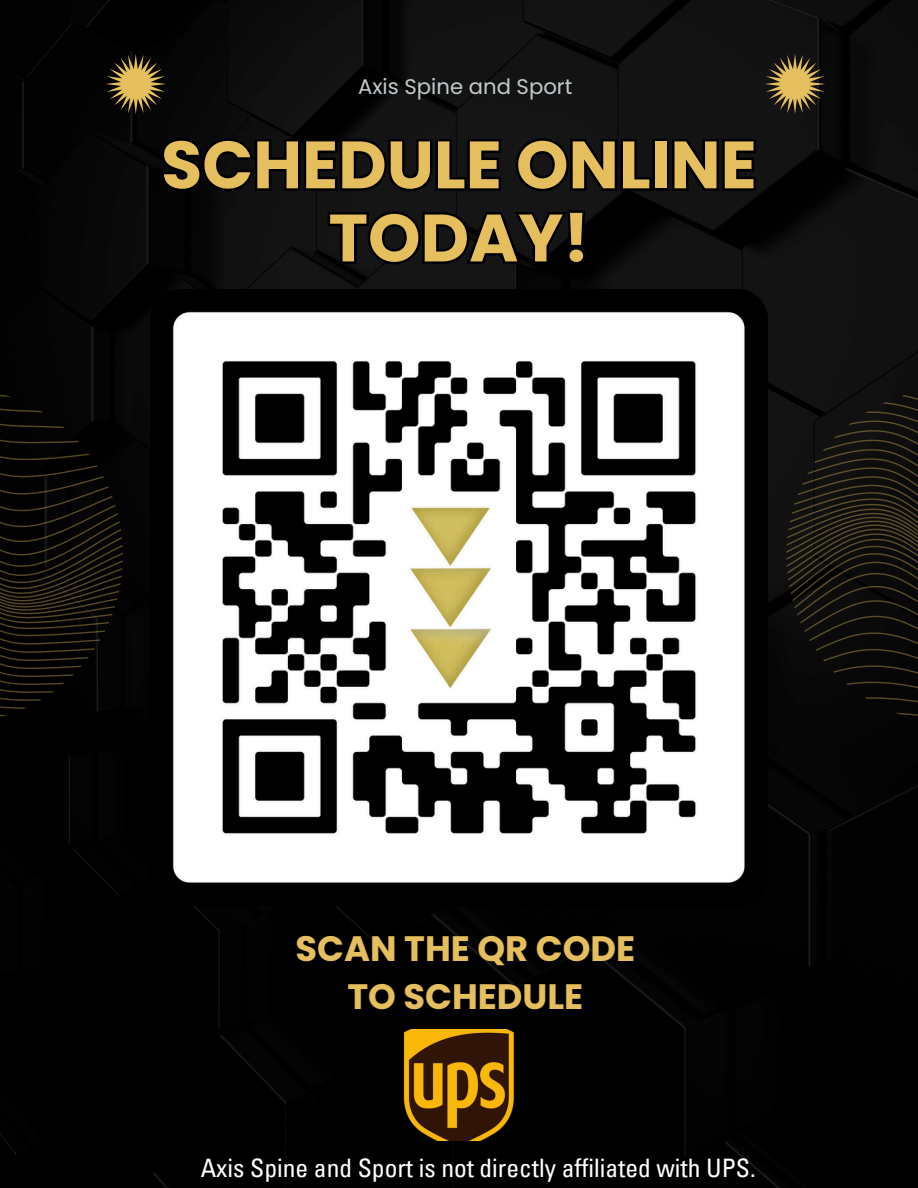
<style>
.page{position:relative;width:918px;height:1188px;background:#fff}
.page>*{position:absolute;margin:0;border:0;box-sizing:border-box;transform-origin:0 0}
.t1{font:700 66.9px/73.2px "Poppins";color:#e5be5e;text-align:center}
.t2{font:700 35.25px/48.3px "Poppins";color:#e5be5e;text-align:center}
.t3{font:condensed 25.5px "Univers LT Pro";color:#fff}
.t4{font:21.15px "Poppins";color:#c3cace}
</style>
<div class="page">
<img style="left:0;top:0;width:918px;height:1188px">
<svg style="left:765px;top:54px;width:60px;height:60px;background:#62532e"></svg>
<svg style="left:106px;top:54px;width:60px;height:60px;background:#5b4c27"></svg>
<svg style="left:0;top:387px;width:123px;height:335px;background:#0c0a06"></svg>
<svg style="left:786px;top:387px;width:132px;height:335px;background:#15130f"></svg>
<img style="left:151px;top:290px;width:616px;height:627px">
<svg style="left:158px;top:135px;width:601px;height:60px;background:#0a0a0a"></svg>
<svg style="left:325px;top:208px;width:265px;height:60px;background:#0a0a0a"></svg>
<img style="left:403px;top:1030px;width:112px;height:111px">
<p class="t4" style="left:358px;top:72px;width:216px">Axis Spine and Sport</p>
<p class="t1" style="left:161px;top:128px;width:597px">SCHEDULE ONLINE<br>TODAY!</p>
<p class="t2" style="left:296px;top:925px;width:341px">SCAN THE QR CODE<br>TO SCHEDULE</p>
<h1 class="t3" style="left:201px;top:1159px;width:556px">Axis Spine and Sport is not directly affiliated with UPS.</h1>
</div>
